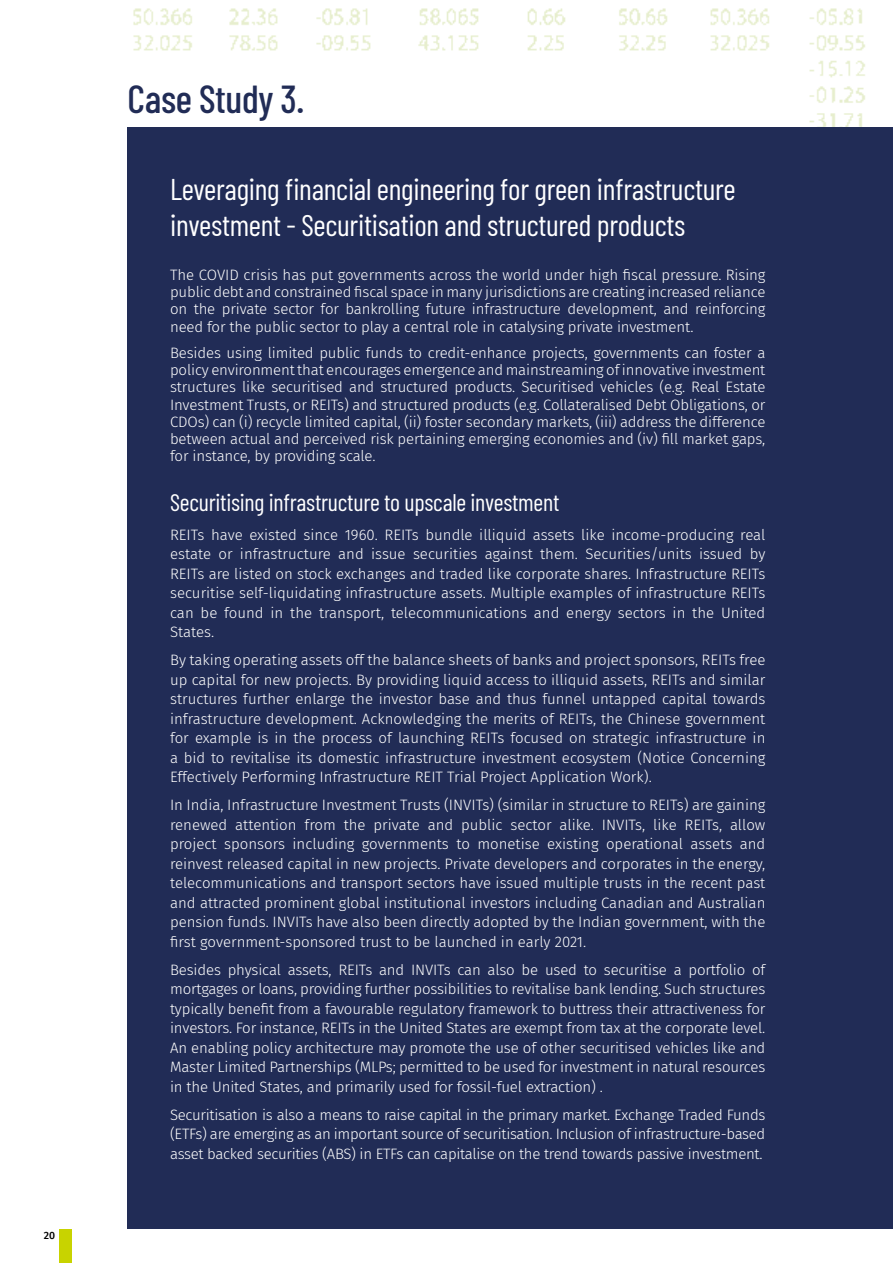
<style>
.page{position:relative;width:893px;height:1263px;background:#fff}
.page>*{position:absolute;margin:0;border:0;box-sizing:border-box;transform-origin:0 0}
.t1{font:500 39px "Barlow Condensed";letter-spacing:-.01em;color:#212c56}
.t2{font:30px/36px "Barlow Condensed";letter-spacing:-.01em;color:#fff}
.t3{font:24px "Barlow Condensed";letter-spacing:-.01em;color:#fff}
.t4{font:300 15px/19.5px "Fira Sans";letter-spacing:-.01em;color:#fff;text-align:justify}
.t5{font:500 10.5px "Fira Sans";color:#000}
</style>
<div class="page">
<div style="left:60px;top:1229px;width:12px;height:34px;background:#c8d300"></div>
<img style="left:133px;top:8px;width:759px;height:120px">
<div style="left:114px;top:60px;width:680px;height:1046px;background:#fff"></div>
<div style="left:128px;top:128px;width:765px;height:1101px;background:#212c56"></div>
<p class="t5" style="left:44px;top:1227px;width:13px">20</p>
<h1 class="t1" style="left:128px;top:72px;width:178px">Case Study 3.</h1>
<h2 class="t2" style="left:170px;top:169px;width:567px">Leveraging financial engineering for green infrastructure investment - Securitisation and structured products</h2>
<p class="t4" style="left:170px;top:266px;width:597px;line-height:17.2px">The COVID crisis has put governments across the world under high fiscal pressure. Rising public debt and constrained fiscal space in many jurisdictions are creating increased reliance on the private sector for bankrolling future infrastructure development, and reinforcing need for the public sector to play a central role in catalysing private investment.</p>
<p class="t4" style="left:170px;top:344px;width:597px;line-height:17.2px">Besides using limited public funds to credit-enhance projects, governments can foster a policy environment that encourages emergence and mainstreaming of innovative investment structures like securitised and structured products. Securitised vehicles (e.g. Real Estate Investment Trusts, or REITs) and structured products (e.g. Collateralised Debt Obligations, or CDOs) can (i) recycle limited capital, (ii) foster secondary markets, (iii) address the difference between actual and perceived risk pertaining emerging economies and (iv) fill market gaps, for instance, by providing scale.</p>
<h3 class="t3" style="left:170px;top:486px;width:391px">Securitising infrastructure to upscale investment</h3>
<p class="t4" style="left:170px;top:524px;width:597px">REITs have existed since 1960. REITs bundle illiquid assets like income-producing real estate or infrastructure and issue securities against them. Securities/units issued by REITs are listed on stock exchanges and traded like corporate shares. Infrastructure REITs securitise self-liquidating infrastructure assets. Multiple examples of infrastructure REITs can be found in the transport, telecommunications and energy sectors in the United States.</p>
<p class="t4" style="left:170px;top:650px;width:597px">By taking operating assets off the balance sheets of banks and project sponsors, REITs free up capital for new projects. By providing liquid access to illiquid assets, REITs and similar structures further enlarge the investor base and thus funnel untapped capital towards infrastructure development. Acknowledging the merits of REITs, the Chinese government for example is in the process of launching REITs focused on strategic infrastructure in a bid to revitalise its domestic infrastructure investment ecosystem (Notice Concerning Effectively Performing Infrastructure REIT Trial Project Application Work).</p>
<p class="t4" style="left:170px;top:795px;width:597px">In India, Infrastructure Investment Trusts (INVITs) (similar in structure to REITs) are gaining renewed attention from the private and public sector alike. INVITs, like REITs, allow project sponsors including governments to monetise existing operational assets and reinvest released capital in new projects. Private developers and corporates in the energy, telecommunications and transport sectors have issued multiple trusts in the recent past and attracted prominent global institutional investors including Canadian and Australian pension funds. INVITs have also been directly adopted by the Indian government, with the first government-sponsored trust to be launched in early 2021.</p>
<p class="t4" style="left:170px;top:959px;width:597px">Besides physical assets, REITs and INVITs can also be used to securitise a portfolio of mortgages or loans, providing further possibilities to revitalise bank lending. Such structures typically benefit from a favourable regulatory framework to buttress their attractiveness for investors. For instance, REITs in the United States are exempt from tax at the corporate level.<br>An enabling policy architecture may promote the use of other securitised vehicles like and Master Limited Partnerships (MLPs; permitted to be used for investment in natural resources in the United States, and primarily used for fossil-fuel extraction) .</p>
<p class="t4" style="left:170px;top:1104px;width:597px">Securitisation is also a means to raise capital in the primary market. Exchange Traded Funds (ETFs) are emerging as an important source of securitisation. Inclusion of infrastructure-based asset backed securities (ABS) in ETFs can capitalise on the trend towards passive investment.</p>
</div>
